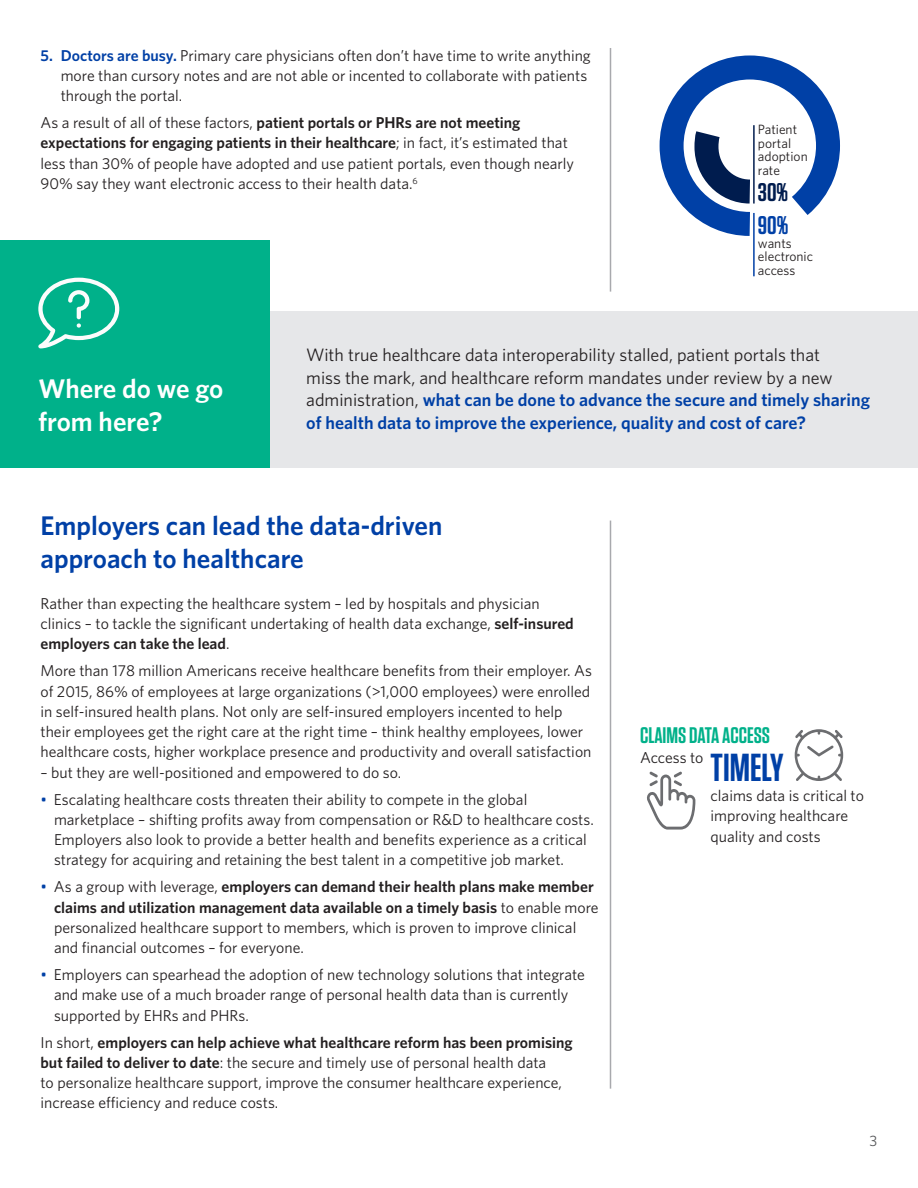
<style>
.page{position:relative;width:918px;height:1188px;background:#fff}
.page>*{position:absolute;margin:0;border:0;box-sizing:border-box;transform-origin:0 0}
.t1{font:600 39px "Tungsten";color:#0040a6}
.t2{font:600 27px/33px "Whitney";color:#0040a6}
.t3{font:600 27px/33px "Whitney";color:#fff}
.t4{font:600 25.5px "Tungsten";color:#001c4e}
.t5{font:600 25.5px "Tungsten";color:#0040a6}
.t6{font:600 22.5px "Tungsten";color:#00b18a}
.t7{font:18px/22.5px "Whitney";color:#231f20}
.t8{font:15.75px/20.2px "Whitney";color:#231f20}
.t9{font:15px "Whitney";color:#57585a}
.t10{font:13.5px/13.5px "Whitney";color:#231f20}
.s1{font-weight:600;color:#0040a6}
.s2{font-weight:600}
.s3{color:#0040a6}
</style>
<div class="page">
<hr style="left:610px;top:48px;width:1px;height:244px;background:#a8a9ad">
<hr style="left:610px;top:521px;width:1px;height:568px;background:#a8a9ad">
<div style="left:45px;top:311px;width:873px;height:157px;background:#e6e7e9"></div>
<div style="left:0;top:240px;width:269px;height:228px;background:#00b18a"></div>
<svg style="left:659px;top:55px;width:181px;height:181px"></svg>
<hr style="left:753px;top:213px;width:2px;height:63px;background:#0040a6">
<hr style="left:753px;top:125px;width:2px;height:79px;background:#001c4e">
<svg style="left:38px;top:278px;width:81px;height:70px"></svg>
<svg style="left:647px;top:771px;width:48px;height:59px"></svg>
<svg style="left:795px;top:729px;width:48px;height:52px"></svg>
<p class="t8" style="left:61px;top:45px;width:532px;text-indent:-20px"><span class="s1">5. Doctors are busy.</span> Primary care physicians often don’t have time to write anything more than cursory notes and are not able or incented to collaborate with patients through the portal.</p>
<p class="t8" style="left:40px;top:112px;width:535px">As a result of all of these factors, <span class="s2">patient portals or PHRs are not meeting expectations for engaging patients in their healthcare</span>; in fact, it’s estimated that less than 30% of people have adopted and use patient portals, even though nearly 90% say they want electronic access to their health data.<sup>6</sup></p>
<p class="t10" style="left:758px;top:123px;width:51px">Patient portal adoption rate</p>
<p class="t4" style="left:758px;top:179px;width:32px">30%</p>
<p class="t5" style="left:758px;top:212px;width:32px">90%</p>
<p class="t10" style="left:758px;top:236px;width:57px">wants electronic access</p>
<p class="t3" style="left:38px;top:372px;width:186px">Where do we go from here?</p>
<p class="t7" style="left:306px;top:343px;width:565px">With true healthcare data interoperability stalled, patient portals that<br>miss the mark, and healthcare reform mandates under review by a new administration, <span class="s1">what can be done to advance the secure and timely sharing of health data to improve the experience, quality and cost of care?</span></p>
<p class="t2" style="left:40px;top:509px;width:403px">Employers can lead the data-driven approach to healthcare</p>
<p class="t8" style="left:40px;top:593px;width:535px">Rather than expecting the healthcare system – led by hospitals and physician clinics – to tackle the significant undertaking of health data exchange, <span class="s2">self-insured employers can take the lead</span>.</p>
<p class="t8" style="left:40px;top:660px;width:553px">More than 178 million Americans receive healthcare benefits from their employer. As of 2015, 86% of employees at large organizations (&gt;1,000 employees) were enrolled in self-insured health plans. Not only are self-insured employers incented to help their employees get the right care at the right time – think healthy employees, lower healthcare costs, higher workplace presence and productivity and overall satisfaction</p>
<p class="t8" style="left:40px;top:762px;width:362px">– but they are well-positioned and empowered to do so.</p>
<p class="t8" style="left:54px;top:789px;width:541px;text-indent:-14px"><span class="s3">•</span> Escalating healthcare costs threaten their ability to compete in the global marketplace – shifting profits away from compensation or R&amp;D to healthcare costs.<br>Employers also look to provide a better health and benefits experience as a critical strategy for acquiring and retaining the best talent in a competitive job market.</p>
<p class="t8" style="left:54px;top:876px;width:546px;text-indent:-14px"><span class="s3">•</span> As a group with leverage, <span class="s2">employers can demand their health plans make member claims and utilization management data available on a timely basis</span> to enable more personalized healthcare support to members, which is proven to improve clinical and financial outcomes – for everyone.</p>
<p class="t8" style="left:54px;top:964px;width:532px;text-indent:-14px"><span class="s3">•</span> Employers can spearhead the adoption of new technology solutions that integrate and make use of a much broader range of personal health data than is currently supported by EHRs and PHRs.</p>
<p class="t8" style="left:40px;top:1032px;width:534px">In short, <span class="s2">employers can help achieve what healthcare reform has been promising but failed to deliver to date</span>: the secure and timely use of personal health data<br>to personalize healthcare support, improve the consumer healthcare experience, increase efficiency and reduce costs.</p>
<p class="t6" style="left:640px;top:724px;width:131px">CLAIMS DATA ACCESS</p>
<p class="t1" style="left:711px;top:747px;width:74px">TIMELY</p>
<p class="t8" style="left:711px;top:785px;width:155px">claims data is critical to improving healthcare quality and costs</p>
<p class="t8" style="left:640px;top:747px;width:65px">Access to</p>
<p class="t9" style="left:870px;top:1131px;width:9px">3</p>
</div>
